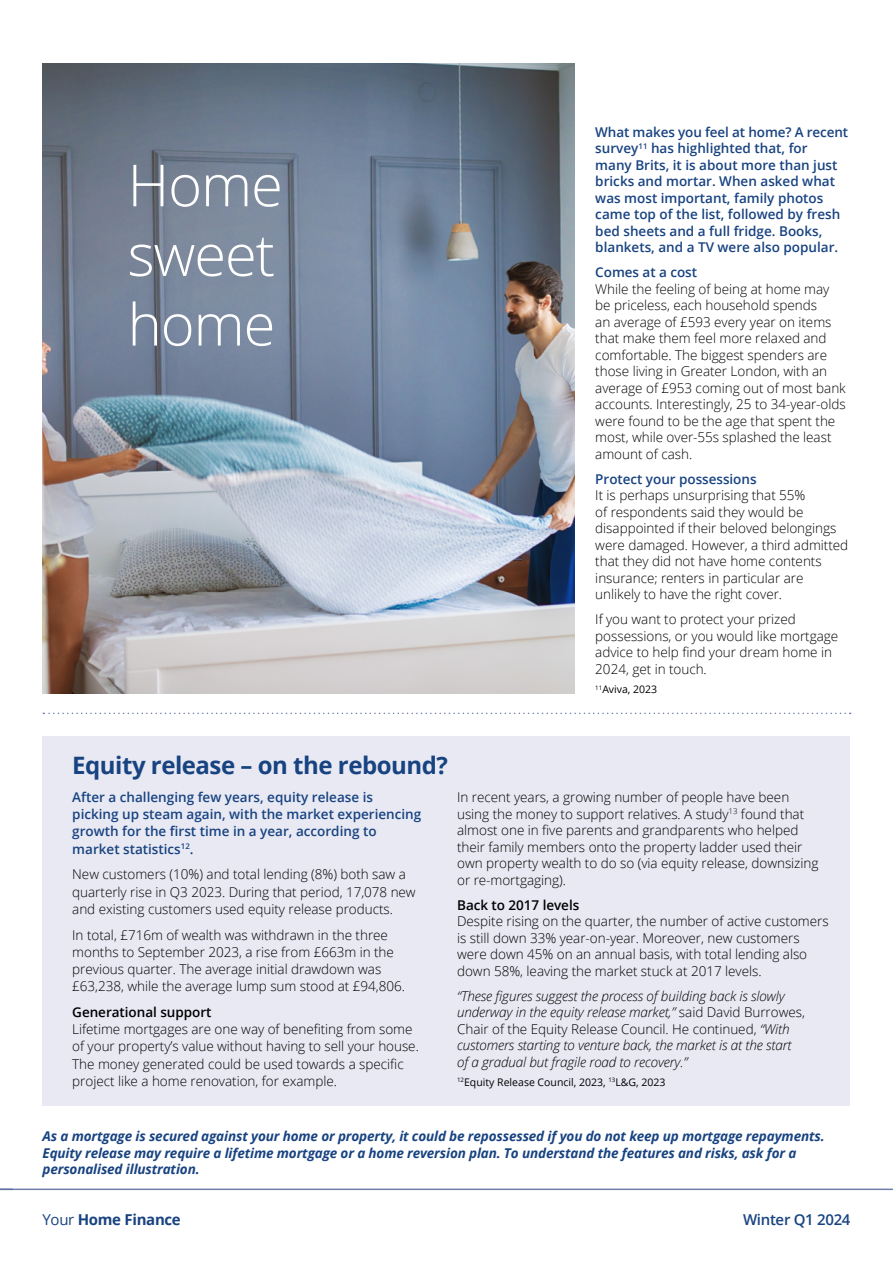
<style>
.page{position:relative;width:893px;height:1263px;background:#fff}
.page>*{position:absolute;margin:0;border:0;box-sizing:border-box;transform-origin:0 0}
.t1{font:300 58.05px/69.6px "Open Sans";letter-spacing:-.02em;color:#fff}
.t2{font:700 24px "Open Sans";letter-spacing:-.02em;color:#184381}
.t3{font:700 15px "Open Sans";letter-spacing:-.02em;color:#184381}
.t4{font:600 15px "Open Sans";letter-spacing:-.02em;color:#184381}
.t5{font:300 13.5px/16.5px "Open Sans";letter-spacing:-.005em;color:#000}
.t6{font:600 13.5px/16.5px "Open Sans";color:#184381}
.t7{font:italic 300 13.5px/16.5px "Open Sans";letter-spacing:-.01em;color:#000}
.t8{font:italic 700 13.5px/16.5px "Open Sans";letter-spacing:-.01em;color:#184381}
.t9{font:600 13.5px "Open Sans";letter-spacing:-.005em;color:#000}
.t10{font:10.5px "Open Sans";color:#000}
.s1{font-style:normal}
.s2{font-weight:400}
</style>
<div class="page">
<hr style="left:0;top:1188px;width:893px;height:2px;background:#606fa2">
<svg style="left:0;top:1188px;width:13px;height:1px"></svg>
<div style="left:43px;top:736px;width:807px;height:370px;background:#e8e9f3"></div>
<img style="left:43px;top:64px;width:531px;height:629px">
<svg style="left:43px;top:713px;width:808px;height:1px"></svg>
<h1 class="t1" style="left:128px;top:149px;width:157px">Home sweet home</h1>
<p class="t6" style="left:595px;top:123px;width:254px">What makes you feel at home? A recent survey<sup>11</sup> has highlighted that, for<br>many Brits, it is about more than just bricks and mortar. When asked what was most important, family photos came top of the list, followed by fresh bed sheets and a full fridge. Books, blankets, and a TV were also popular.</p>
<p class="t6" style="left:595px;top:264px;width:103px">Comes at a cost</p>
<p class="t5" style="left:595px;top:280px;width:252px">While the feeling of being at home may be priceless, each household spends<br>an average of £593 every year on items that make them feel more relaxed and comfortable. The biggest spenders are those living in Greater London, with an average of £953 coming out of most bank accounts. Interestingly, 25 to 34-year-olds were found to be the age that spent the most, while over-55s splashed the least amount of cash.</p>
<p class="t6" style="left:595px;top:470px;width:163px">Protect your possessions</p>
<p class="t5" style="left:595px;top:487px;width:255px">It is perhaps unsurprising that 55%<br>of respondents said they would be disappointed if their beloved belongings were damaged. However, a third admitted that they did not have home contents insurance; renters in particular are unlikely to have the right cover.</p>
<p class="t5" style="left:595px;top:611px;width:244px">If you want to protect your prized possessions, or you would like mortgage advice to help find your dream home in<br>2024, get in touch.</p>
<p class="t10" style="left:595px;top:682px;width:63px"><sup>11</sup>Aviva, 2023</p>
<h2 class="t2" style="left:72px;top:748px;width:377px">Equity release – on the rebound?</h2>
<p class="t6" style="left:72px;top:788px;width:351px;line-height:17.2px">After a challenging few years, equity release is picking up steam again, with the market experiencing growth for the first time in a year, according to market statistics<sup>12</sup>.</p>
<p class="t5" style="left:72px;top:865px;width:345px;line-height:17.2px">New customers (10%) and total lending (8%) both saw a quarterly rise in Q3 2023. During that period, 17,078 new and existing customers used equity release products.</p>
<p class="t5" style="left:72px;top:926px;width:334px;line-height:17.2px">In total, £716m of wealth was withdrawn in the three months to September 2023, a rise from £663m in the previous quarter. The average initial drawdown was £63,238, while the average lump sum stood at £94,806.</p>
<p class="t9" style="left:72px;top:1003px;width:141px">Generational support</p>
<p class="t5" style="left:72px;top:1020px;width:348px;line-height:17.2px">Lifetime mortgages are one way of benefiting from some of your property’s value without having to sell your house.<br>The money generated could be used towards a specific project like a home renovation, for example.</p>
<p class="t5" style="left:457px;top:788px;width:363px">In recent years, a growing number of people have been using the money to support relatives. A study<sup>13</sup> found that almost one in five parents and grandparents who helped their family members onto the property ladder used their own property wealth to do so (via equity release, downsizing or re-mortgaging).</p>
<p class="t9" style="left:457px;top:895px;width:124px">Back to 2017 levels</p>
<p class="t5" style="left:457px;top:912px;width:373px">Despite rising on the quarter, the number of active customers is still down 33% year-on-year. Moreover, new customers were down 45% on an annual basis, with total lending also down 58%, leaving the market stuck at 2017 levels.</p>
<p class="t7" style="left:457px;top:987px;width:349px">“These figures suggest the process of building back is slowly underway in the equity release market,” <span class="s1">said David Burrowes, Chair of the Equity Release Council. He continued,</span> “With customers starting to venture back, the market is at the start of a gradual but fragile road to recovery.”</p>
<p class="t10" style="left:457px;top:1075px;width:210px"><sup>12</sup>Equity Release Council, 2023, <sup>13</sup>L&amp;G, 2023</p>
<p class="t8" style="left:43px;top:1128px;width:783px">As a mortgage is secured against your home or property, it could be repossessed if you do not keep up mortgage repayments.<br>Equity release may require a lifetime mortgage or a home reversion plan. To understand the features and risks, ask for a personalised illustration.</p>
<p class="t3" style="left:43px;top:1209px;width:140px"><span class="s2">Your</span> Home Finance</p>
<p class="t4" style="left:743px;top:1210px;width:109px">Winter Q1 2024</p>
</div>
